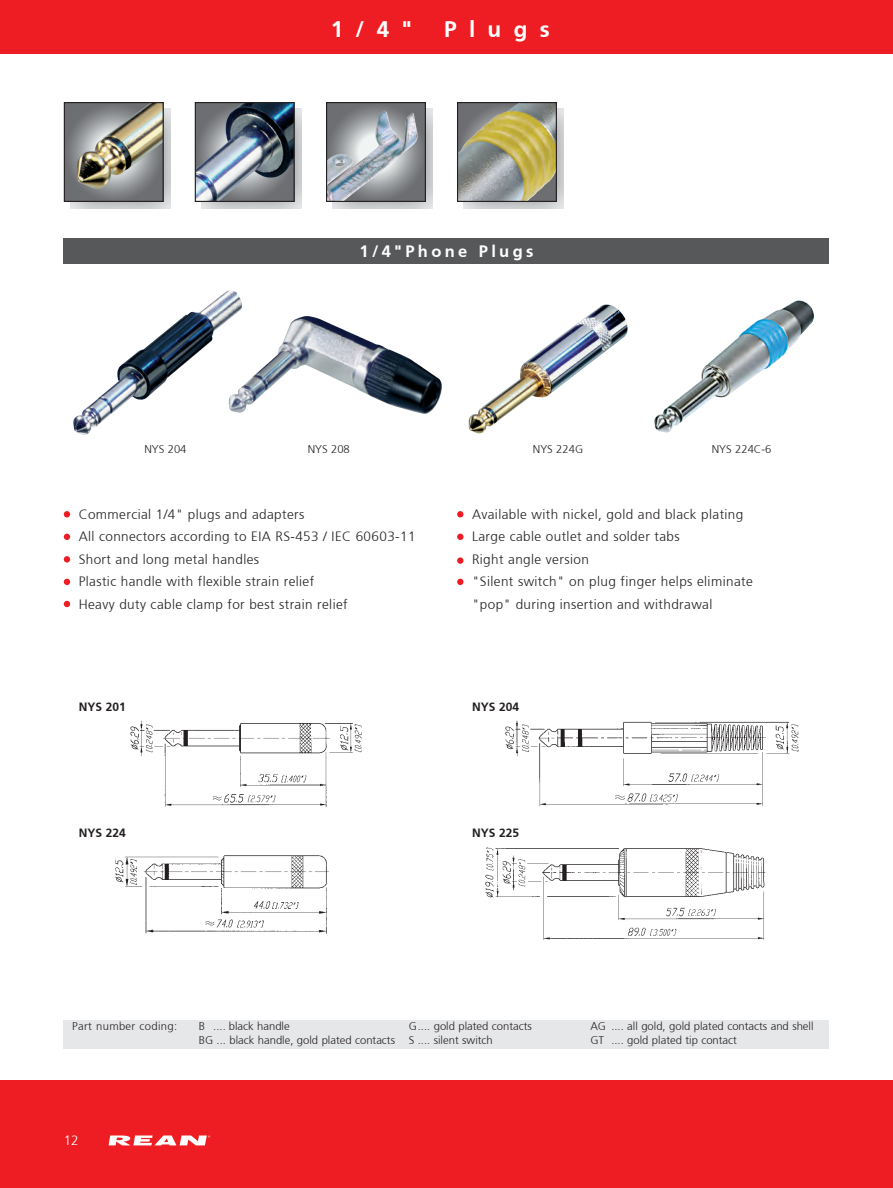
<style>
.page{position:relative;width:893px;height:1188px;background:#fff}
.page>*{position:absolute;margin:0;border:0;box-sizing:border-box;transform-origin:0 0}
.t1{font:700 22.5px "Frutiger";letter-spacing:.55em;color:#fff}
.t2{font:700 16.5px "Frutiger";letter-spacing:.2em;color:#fff}
.t3{font:300 13.5px/22.5px "Frutiger";letter-spacing:.03em;color:#231f20}
.t4{font:300 13.5px "Frutiger";color:#fff}
.t5{font:700 12px "Frutiger";color:#231f20}
.t6{font:300 11.25px "Frutiger";color:#231f20}
.t7{font:300 11.25px "Frutiger";letter-spacing:.03em;color:#231f20}
</style>
<div class="page">
<div style="left:0;top:1080px;width:893px;height:108px;background:#ee1d23"></div>
<svg style="left:109px;top:1136px;width:101px;height:9px"></svg>
<div style="left:0;top:0;width:893px;height:54px;background:#ee1d23"></div>
<svg style="left:457px;top:511px;width:6px;height:6px"></svg>
<svg style="left:457px;top:534px;width:6px;height:6px"></svg>
<div style="left:457px;top:557px;width:6px;height:7px;background:#ee1d23;border-radius:50%"></div>
<svg style="left:457px;top:579px;width:6px;height:6px"></svg>
<div style="left:64px;top:239px;width:765px;height:25px;background:#57585a"></div>
<svg style="left:66px;top:104px;width:96px;height:96px;background:#737477"></svg>
<img style="left:76px;top:104px;width:86px;height:86px">
<div style="left:64px;top:102px;width:100px;height:100px;border:1px solid #231f20"></div>
<img style="left:197px;top:104px;width:96px;height:96px">
<div style="left:195px;top:102px;width:100px;height:100px;border:1px solid #231f20"></div>
<svg style="left:64px;top:511px;width:6px;height:6px"></svg>
<svg style="left:64px;top:534px;width:6px;height:6px"></svg>
<div style="left:64px;top:556px;width:6px;height:7px;background:#ee1d23;border-radius:50%"></div>
<svg style="left:64px;top:579px;width:6px;height:6px"></svg>
<svg style="left:64px;top:601px;width:6px;height:6px"></svg>
<img style="left:73px;top:291px;width:169px;height:144px">
<img style="left:229px;top:316px;width:213px;height:99px">
<img style="left:654px;top:300px;width:160px;height:133px">
<img style="left:468px;top:304px;width:160px;height:130px">
<div style="left:327px;top:103px;width:98px;height:98px;background:linear-gradient(to right,#707174,#717275)"></div>
<img style="left:328px;top:111px;width:90px;height:89px">
<div style="left:326px;top:102px;width:100px;height:100px;border:1px solid #231f20"></div>
<img style="left:459px;top:104px;width:96px;height:96px">
<div style="left:457px;top:102px;width:100px;height:100px;border:1px solid #231f20"></div>
<img style="left:130px;top:720px;width:232px;height:87px">
<img style="left:505px;top:720px;width:294px;height:87px">
<img style="left:115px;top:855px;width:214px;height:79px">
<img style="left:485px;top:847px;width:281px;height:93px">
<div style="left:64px;top:1020px;width:765px;height:29px;background:#e6e7e9"></div>
<h1 class="t1" style="left:331px;top:16px;width:83px">1/4"</h1>
<h1 class="t1" style="left:444px;top:16px;width:107px">Plugs</h1>
<p class="t2" style="left:360px;top:241px;width:175px">1/4"Phone Plugs</p>
<p class="t6" style="left:308px;top:443px;width:44px">NYS 208</p>
<p class="t6" style="left:712px;top:443px;width:61px">NYS 224C-6</p>
<p class="t6" style="left:144px;top:443px;width:44px">NYS 204</p>
<p class="t6" style="left:533px;top:443px;width:52px">NYS 224G</p>
<p class="t3" style="left:79px;top:503px;width:338px">Commercial 1/4" plugs and adapters<br>All connectors according to EIA RS-453 / IEC 60603-11<br>Short and long metal handles<br>Plastic handle with flexible strain relief<br>Heavy duty cable clamp for best strain relief</p>
<p class="t3" style="left:472px;top:503px;width:282px">Available with nickel, gold and black plating Large cable outlet and solder tabs<br>Right angle version<br>"Silent switch" on plug finger helps eliminate "pop" during insertion and withdrawal</p>
<p class="t5" style="left:79px;top:699px;width:49px">NYS 201</p>
<p class="t5" style="left:472px;top:699px;width:49px">NYS 204</p>
<p class="t5" style="left:79px;top:825px;width:49px">NYS 224</p>
<p class="t5" style="left:472px;top:825px;width:49px">NYS 225</p>
<p class="t7" style="left:72px;top:1020px;width:106px">Part number coding:</p>
<p class="t6" style="left:199px;top:1020px;width:92px">B .... black handle</p>
<p class="t6" style="left:409px;top:1020px;width:125px">G.... gold plated contacts</p>
<p class="t6" style="left:590px;top:1020px;width:225px">AG .... all gold, gold plated contacts and shell</p>
<p class="t6" style="left:199px;top:1034px;width:296px">BG ... black handle, gold plated contacts S .... silent switch</p>
<p class="t6" style="left:590px;top:1034px;width:148px">GT .... gold plated tip contact</p>
<p class="t4" style="left:64px;top:1133px;width:17px">12</p>
</div>
